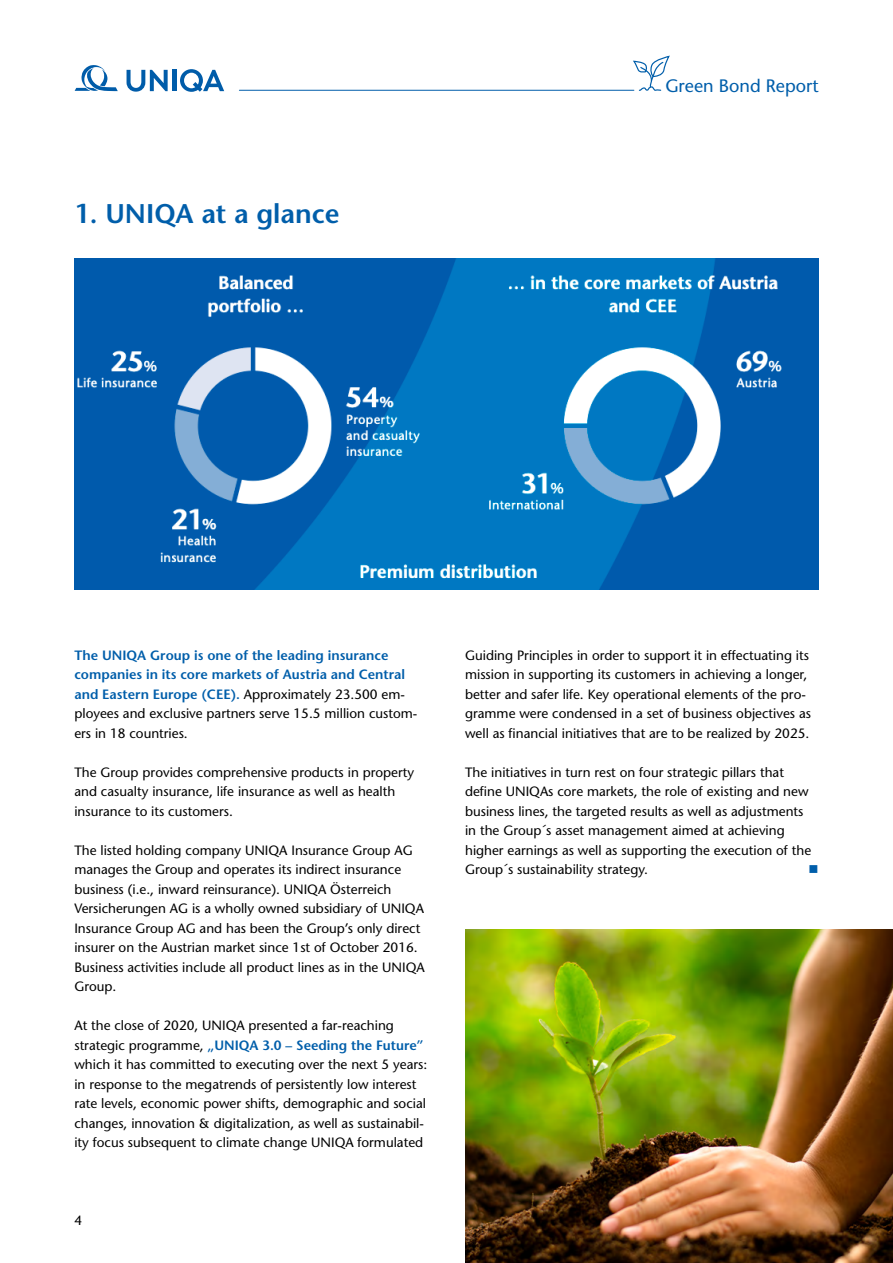
<style>
.page{position:relative;width:893px;height:1263px;background:#fff}
.page>*{position:absolute;margin:0;border:0;box-sizing:border-box;transform-origin:0 0}
.t1{font:600 27px "Stone Sans";color:#005eaa}
.t2{font:18px "Stone Sans";color:#005eaa}
.t3{font:13.5px/19.5px "Stone Sans";color:#000}
.t4{font:600 13.5px/19.5px "Stone Sans";color:#005eaa}
.t5{font:13.5px "Wingdings";color:#005eaa}
.s1{font-weight:400;color:#000}
.s2{font-weight:600;color:#005eaa}
</style>
<div class="page">
<svg style="left:75px;top:65px;width:43px;height:26px"></svg>
<svg style="left:127px;top:70px;width:41px;height:22px"></svg>
<hr style="left:172px;top:70px;width:4px;height:21px;background:#005ca9">
<svg style="left:180px;top:69px;width:44px;height:23px"></svg>
<svg style="left:633px;top:56px;width:37px;height:35px"></svg>
<hr style="left:239px;top:90px;width:395px;height:1px;background:#005eaa">
<img style="left:74px;top:258px;width:745px;height:331px">
<img style="left:466px;top:929px;width:427px;height:334px">
<h1 class="t1" style="left:74px;top:197px;width:267px">1. UNIQA at a glance</h1>
<h2 class="t2" style="left:665px;top:75px;width:155px">Green Bond Report</h2>
<p class="t4" style="left:74px;top:645px;width:344px">The UNIQA Group is one of the leading insurance companies in its core markets of Austria and Central and Eastern Europe (CEE). <span class="s1">Approximately 23.500 em&shy;ployees and exclusive partners serve 15.5 million custom&shy;ers in 18 countries.</span></p>
<p class="t3" style="left:74px;top:762px;width:341px">The Group provides comprehensive products in property and casualty insurance, life insurance as well as health insurance to its customers.</p>
<p class="t3" style="left:74px;top:840px;width:352px">The listed holding company UNIQA Insurance Group AG manages the Group and operates its indirect insurance business (i.e., inward reinsurance). UNIQA Österreich Versicherungen AG is a wholly owned subsidiary of UNIQA Insurance Group AG and has been the Group’s only direct insurer on the Austrian market since 1st of October 2016.<br>Business activities include all product lines as in the UNIQA Group.</p>
<p class="t3" style="left:74px;top:1016px;width:354px">At the close of 2020, UNIQA presented a far-reaching strategic programme, <span class="s2">„UNIQA 3.0 – Seeding the Future” </span>which it has committed to executing over the next 5 years: in response to the megatrends of persistently low interest rate levels, economic power shifts, demographic and social changes, innovation &amp; digitalization, as well as sustainabil&shy;ity focus subsequent to climate change UNIQA formulated</p>
<p class="t3" style="left:75px;top:1210px;width:9px">4</p>
<p class="t3" style="left:465px;top:645px;width:347px">Guiding Principles in order to support it in effectuating its mission in supporting its customers in achieving a longer, better and safer life. Key operational elements of the pro&shy;gramme were condensed in a set of business objectives as well as financial initiatives that are to be realized by 2025.</p>
<p class="t3" style="left:465px;top:762px;width:348px">The initiatives in turn rest on four strategic pillars that define UNIQAs core markets, the role of existing and new business lines, the targeted results as well as adjustments in the Group´s asset management aimed at achieving higher earnings as well as supporting the execution of the Group´s sustainability strategy.</p>
<p class="t5" style="left:808px;top:862px;width:12px">■</p>
</div>
